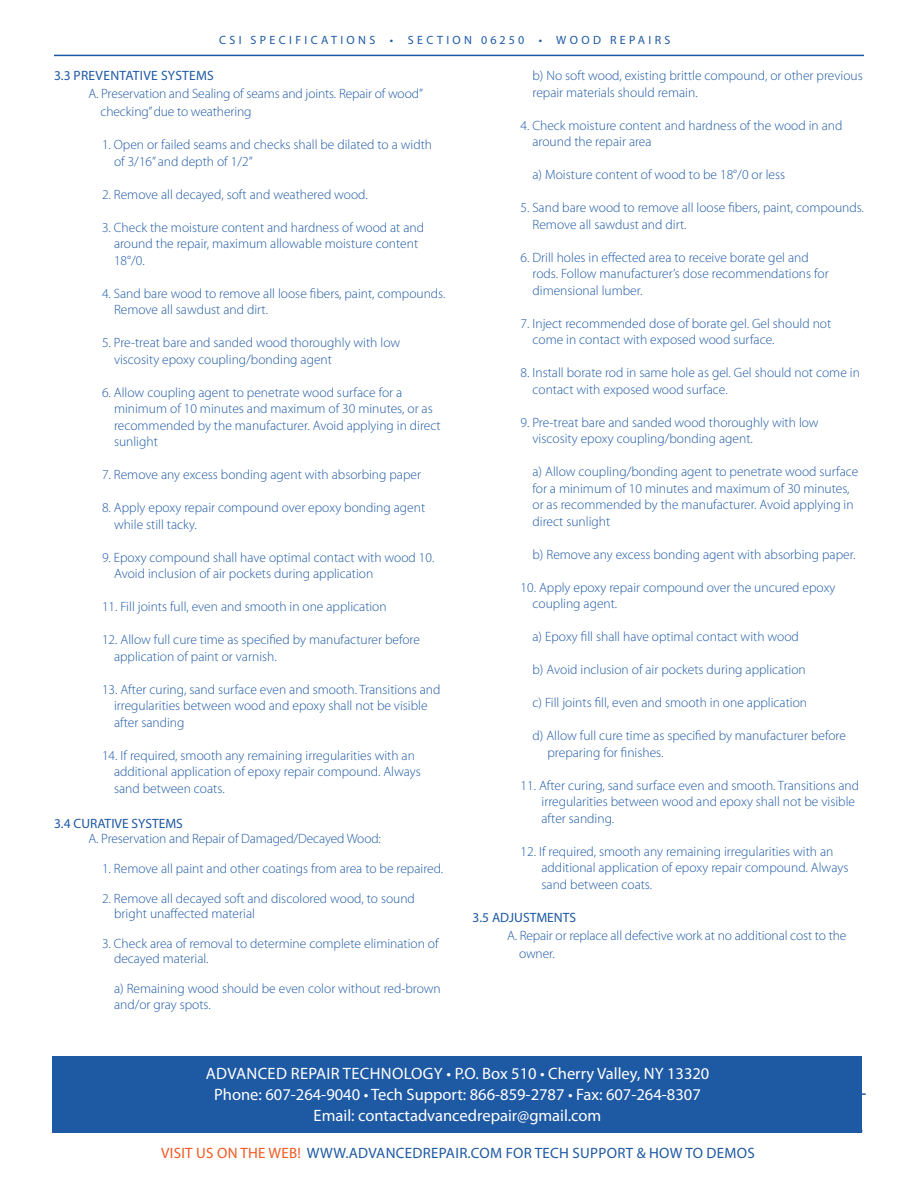
<style>
.page{position:relative;width:918px;height:1188px;background:#fff}
.page>*{position:absolute;margin:0;border:0;box-sizing:border-box;transform-origin:0 0}
.t1{font:16.5px/21px "Myriad Pro";color:#fff;text-align:center}
.t2{font:15px "Myriad Pro";letter-spacing:.02em;color:#1e59a4}
.t3{font:15px "Myriad Pro";letter-spacing:.02em;color:#f15921}
.t4{font:300 13.5px/16.5px "Myriad Pro";color:#1e59a4}
.t5{font:13.5px "Myriad Pro";color:#1e59a4}
.t6{font:13.5px "Myriad Pro";letter-spacing:.02em;color:#1e59a4}
.t7{font:12px "Myriad Pro";letter-spacing:.28em;color:#1e59a4}
.s1{color:#1e59a4}
</style>
<div class="page">
<hr style="left:54px;top:55px;width:810px;height:1px;background:#1c5aa7">
<hr style="left:54px;top:1093px;width:812px;height:2px;background:#1e59a4">
<div style="left:52px;top:1056px;width:810px;height:76px;background:#1e59a4"></div>
<p class="t7" style="left:219px;top:33px;width:157px">CSI SPECI FIC ATI ONS</p>
<p class="t7" style="left:390px;top:33px;width:73px">• SE CTION</p>
<p class="t7" style="left:481px;top:33px;width:176px">06250 • WOOD REPAIRS</p>
<p class="t6" style="left:54px;top:67px;width:152px">3.3 PREVENTATIVE SYSTEMS</p>
<p class="t4" style="left:101px;top:85px;width:324px;line-height:18px;text-indent:-12px">A. Preservation and Sealing of seams and joints. Repair of wood” checking” due to weathering</p>
<p class="t4" style="left:114px;top:137px;width:320px;text-indent:-12px">1. Open or failed seams and checks shall be dilated to a width of 3/16” and depth of 1/2”</p>
<p class="t4" style="left:102px;top:186px;width:267px">2. Remove all decayed, soft and weathered wood.</p>
<p class="t4" style="left:114px;top:219px;width:312px;text-indent:-12px">3. Check the moisture content and hardness of wood at and around the repair, maximum allowable moisture content<br>18°/0.</p>
<p class="t4" style="left:114px;top:285px;width:333px;text-indent:-12px">4. Sand bare wood to remove all loose fibers, paint, compounds.<br>Remove all sawdust and dirt.</p>
<p class="t4" style="left:114px;top:335px;width:288px;text-indent:-12px">5. Pre-treat bare and sanded wood thoroughly with low viscosity epoxy coupling/bonding agent</p>
<p class="t4" style="left:114px;top:384px;width:328px;text-indent:-12px">6. Allow coupling agent to penetrate wood surface for a minimum of 10 minutes and maximum of 30 minutes, or as recommended by the manufacturer. Avoid applying in direct sunlight</p>
<p class="t4" style="left:102px;top:467px;width:321px">7. Remove any excess bonding agent with absorbing paper</p>
<p class="t4" style="left:114px;top:500px;width:313px;text-indent:-12px">8. Apply epoxy repair compound over epoxy bonding agent while still tacky.</p>
<p class="t4" style="left:114px;top:549px;width:322px;text-indent:-12px">9. Epoxy compound shall have optimal contact with wood 10.<br>Avoid inclusion of air pockets during application</p>
<p class="t4" style="left:102px;top:599px;width:286px">11. Fill joints full, even and smooth in one application</p>
<p class="t4" style="left:114px;top:632px;width:308px;text-indent:-12px">12. Allow full cure time as specified by manufacturer before application of paint or varnish.</p>
<p class="t4" style="left:114px;top:681px;width:328px;text-indent:-12px">13. After curing, sand surface even and smooth. Transitions and irregularities between wood and epoxy shall not be visible after sanding</p>
<p class="t4" style="left:114px;top:747px;width:308px;text-indent:-12px">14. If required, smooth any remaining irregularities with an additional application of epoxy repair compound. Always sand between coats.</p>
<p class="t5" style="left:54px;top:815px;width:130px">3.4 CURATIVE SYSTEMS</p>
<p class="t4" style="left:89px;top:830px;width:294px">A. Preservation and Repair of Damaged/Decayed Wood:</p>
<p class="t4" style="left:102px;top:860px;width:343px">1. Remove all paint and other coatings from area to be repaired.</p>
<p class="t4" style="left:114px;top:891px;width:302px;line-height:15px;text-indent:-12px">2. Remove all decayed soft and discolored wood, to sound bright unaffected material</p>
<p class="t4" style="left:114px;top:936px;width:326px;line-height:15px;text-indent:-12px">3. Check area of removal to determine complete elimination of decayed material.</p>
<p class="t4" style="left:114px;top:980px;width:328px">a) Remaining wood should be even color without red-brown and/or gray spots.</p>
<p class="t4" style="left:533px;top:68px;width:332px">b) No soft wood, existing brittle compound, or other previous repair materials should remain.</p>
<p class="t4" style="left:533px;top:117px;width:311px;text-indent:-12px">4. Check moisture content and hardness of the wood in and around the repair area</p>
<p class="t4" style="left:533px;top:167px;width:254px">a) Moisture content of wood to be 18°/0 or less</p>
<p class="t4" style="left:533px;top:200px;width:333px;text-indent:-12px">5. Sand bare wood to remove all loose fibers, paint, compounds.<br>Remove all sawdust and dirt.</p>
<p class="t4" style="left:533px;top:249px;width:298px;text-indent:-12px">6. Drill holes in effected area to receive borate gel and rods. Follow manufacturer’s dose recommendations for dimensional lumber.</p>
<p class="t4" style="left:533px;top:315px;width:300px;text-indent:-12px">7. Inject recommended dose of borate gel. Gel should not come in contact with exposed wood surface.</p>
<p class="t4" style="left:533px;top:365px;width:329px;text-indent:-12px">8. Install borate rod in same hole as gel. Gel should not come in contact with exposed wood surface.</p>
<p class="t4" style="left:533px;top:414px;width:288px;text-indent:-12px">9. Pre-treat bare and sanded wood thoroughly with low viscosity epoxy coupling/bonding agent.</p>
<p class="t4" style="left:533px;top:464px;width:327px">a) Allow coupling/bonding agent to penetrate wood surface for a minimum of 10 minutes and maximum of 30 minutes, or as recommended by the manufacturer. Avoid applying in direct sunlight</p>
<p class="t4" style="left:533px;top:546px;width:324px">b) Remove any excess bonding agent with absorbing paper.</p>
<p class="t4" style="left:533px;top:579px;width:305px;text-indent:-12px">10. Apply epoxy repair compound over the uncured epoxy coupling agent.</p>
<p class="t4" style="left:533px;top:629px;width:268px">a) Epoxy fill shall have optimal contact with wood</p>
<p class="t4" style="left:533px;top:662px;width:275px">b) Avoid inclusion of air pockets during application</p>
<p class="t4" style="left:533px;top:695px;width:276px">c) Fill joints fill, even and smooth in one application</p>
<p class="t4" style="left:548px;top:728px;width:300px;text-indent:-15px">d) Allow full cure time as specified by manufacturer before preparing for finishes.</p>
<p class="t4" style="left:542px;top:777px;width:319px;text-indent:-21px">11. After curing, sand surface even and smooth. Transitions and irregularities between wood and epoxy shall not be visible after sanding.</p>
<p class="t4" style="left:542px;top:843px;width:308px;text-indent:-21px">12. If required, smooth any remaining irregularities with an additional application of epoxy repair compound. Always sand between coats.</p>
<p class="t5" style="left:473px;top:909px;width:105px">3.5 ADJUSTMENTS</p>
<p class="t4" style="left:519px;top:927px;width:329px;line-height:18px;text-indent:-12px">A. Repair or replace all defective work at no additional cost to the owner.</p>
<p class="t1" style="left:206px;top:1063px;width:505px">ADVANCED REPAIR TECHNOLOGY • P.O. BOX 510 • CHERRY VALLEY, NY 13320<br>PHONE: 607-264-9040 • TECH SUPPORT: 866-859-2787 • FAX: 607-264-8307<br>EMAIL: CONTACTADVANCEDREPAIR@GMAIL.COM</p>
<p class="t3" style="left:161px;top:1144px;width:160px">VISIT US ON THE WEB! <span class="s1">WWW</span></p>
<p class="t2" style="left:345px;top:1144px;width:410px">.ADVANCEDREPAIR.COM FOR TECH SUPPORT &amp; HOW TO DEMOS</p>
</div>
